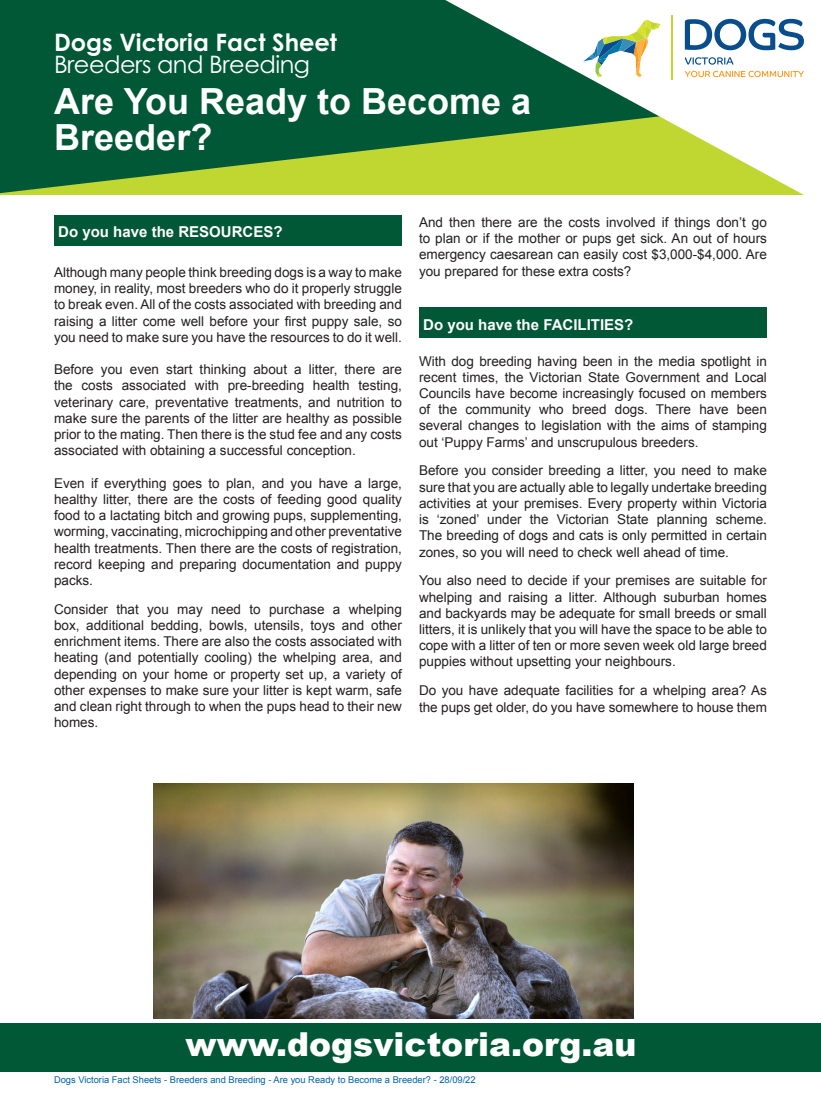
<style>
.page{position:relative;width:821px;height:1115px;background:#fff}
.page>*{position:absolute;margin:0;border:0;box-sizing:border-box;transform-origin:0 0}
.t1{font:700 36px/36px "Arial";color:#fff}
.t2{font:900 33px "Arial";color:#fff}
.t3{font:700 24px "Century Gothic Pro";color:#fff}
.t4{font:24px "Century Gothic Pro";letter-spacing:-.02em;color:#fff}
.t5{font:700 15px "Arial";color:#fff}
.t6{font:13.5px/16.2px "Arial";color:#231f20;text-align:justify}
.t7{font:9.3px "Arial";color:#0163a7}
</style>
<div class="page">
<div style="left:0;top:1022px;width:821px;height:49px;background:#015836"></div>
<div style="left:54px;top:215px;width:348px;height:31px;background:#015836"></div>
<div style="left:419px;top:307px;width:348px;height:31px;background:#015836"></div>
<svg style="left:0;top:0;width:445px;height:193px;background:#1a6835"></svg>
<svg style="left:445px;top:0;width:359px;height:195px"></svg>
<img style="left:153px;top:783px;width:480px;height:234px">
<svg style="left:685px;top:19px;width:119px;height:31px"></svg>
<svg style="left:684px;top:57px;width:49px;height:8px"></svg>
<svg style="left:685px;top:71px;width:119px;height:6px"></svg>
<hr style="left:671px;top:15px;width:1px;height:65px;background:#c1d731">
<svg style="left:580px;top:19px;width:81px;height:58px"></svg>
<p class="t3" style="left:54px;top:27px;width:284px">Dogs Victoria Fact Sheet</p>
<p class="t4" style="left:54px;top:50px;width:257px">Breeders and Breeding</p>
<p class="t1" style="left:54px;top:84px;width:478px">Are You Ready to Become a<br>Breeder?</p>
<p class="t5" style="left:58px;top:222px;width:226px">Do you have the RESOURCES?</p>
<p class="t6" style="left:54px;top:264px;width:349px">Although many people think breeding dogs is a way to make money, in reality, most breeders who do it properly struggle to break even. All of the costs associated with breeding and raising a litter come well before your first puppy sale, so you need to make sure you have the resources to do it well.</p>
<p class="t6" style="left:54px;top:361px;width:349px">Before you even start thinking about a litter, there are the costs associated with pre-breeding health testing, veterinary care, preventative treatments, and nutrition to make sure the parents of the litter are healthy as possible prior to the mating. Then there is the stud fee and any costs associated with obtaining a successful conception.</p>
<p class="t6" style="left:54px;top:475px;width:349px">Even if everything goes to plan, and you have a large, healthy litter, there are the costs of feeding good quality food to a lactating bitch and growing pups, supplementing, worming, vaccinating, microchipping and other preventative health treatments. Then there are the costs of registration, record keeping and preparing documentation and puppy packs.</p>
<p class="t6" style="left:54px;top:601px;width:349px">Consider that you may need to purchase a whelping box, additional bedding, bowls, utensils, toys and other enrichment items. There are also the costs associated with heating (and potentially cooling) the whelping area, and depending on your home or property set up, a variety of other expenses to make sure your litter is kept warm, safe and clean right through to when the pups head to their new homes.</p>
<p class="t6" style="left:419px;top:214px;width:349px">And then there are the costs involved if things don’t go to plan or if the mother or pups get sick. An out of hours emergency caesarean can easily cost $3,000-$4,000. Are you prepared for these extra costs?</p>
<p class="t5" style="left:423px;top:314px;width:212px">Do you have the FACILITIES?</p>
<p class="t6" style="left:419px;top:353px;width:349px">With dog breeding having been in the media spotlight in recent times, the Victorian State Government and Local Councils have become increasingly focused on members of the community who breed dogs. There have been several changes to legislation with the aims of stamping out ‘Puppy Farms’ and unscrupulous breeders.</p>
<p class="t6" style="left:419px;top:462px;width:349px">Before you consider breeding a litter, you need to make sure that you are actually able to legally undertake breeding activities at your premises. Every property within Victoria is ‘zoned’ under the Victorian State planning scheme.<br>The breeding of dogs and cats is only permitted in certain zones, so you will need to check well ahead of time.</p>
<p class="t6" style="left:419px;top:572px;width:349px">You also need to decide if your premises are suitable for whelping and raising a litter. Although suburban homes and backyards may be adequate for small breeds or small litters, it is unlikely that you will have the space to be able to cope with a litter of ten or more seven week old large breed puppies without upsetting your neighbours.</p>
<p class="t6" style="left:419px;top:682px;width:349px">Do you have adequate facilities for a whelping area? As the pups get older, do you have somewhere to house them</p>
<p class="t2" style="left:185px;top:1019px;width:452px">www.dogsvictoria.org.au</p>
<p class="t7" style="left:54px;top:1073px;width:423px">Dogs Victoria Fact Sheets - Breeders and Breeding - Are you Ready to Become a Breeder? - 28/09/22</p>
</div>
